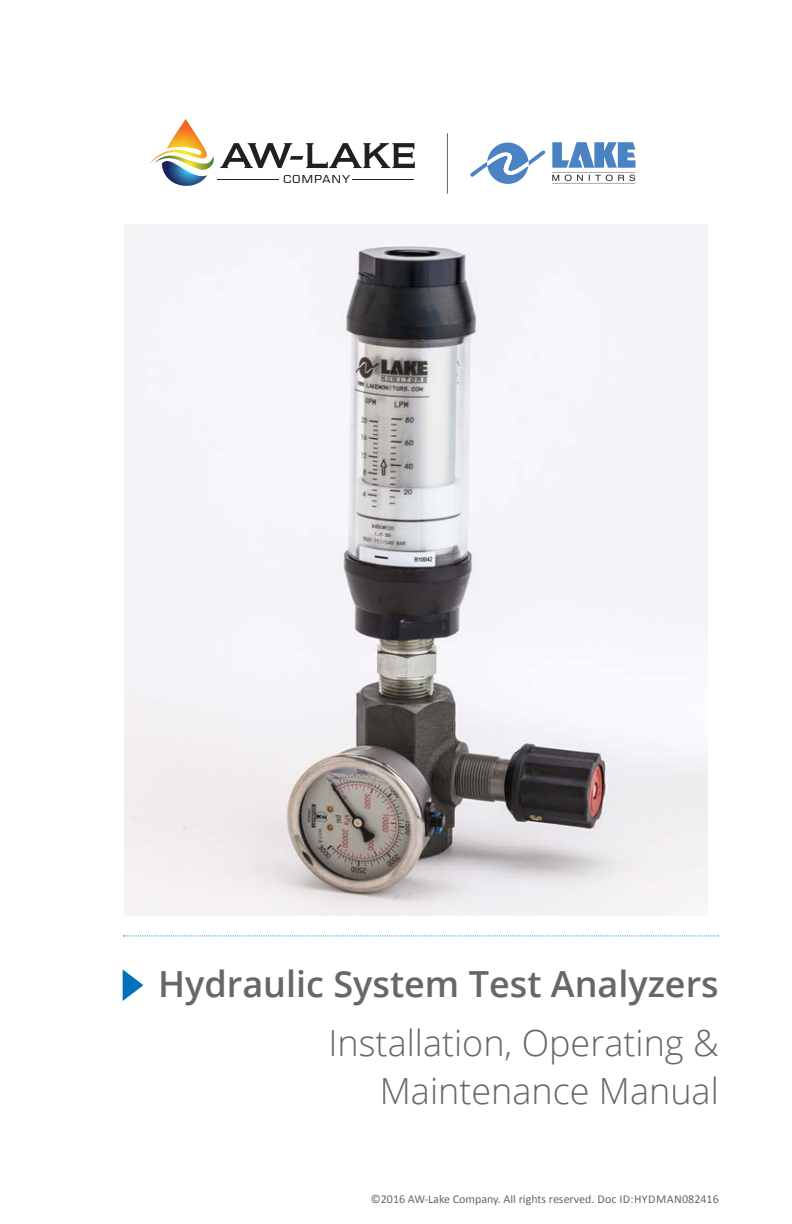
<style>
.page{position:relative;width:792px;height:1224px;background:#fff}
.page>*{position:absolute;margin:0;border:0;box-sizing:border-box;transform-origin:0 0}
.t1{font:300 36px/48px "Open Sans";color:#67676a;text-align:right}
.t2{font:600 36px "Open Sans";color:#67676a}
.Part_Number_Guide_He{font:12px "Calibri";color:#67676a}
.t3{font:10.6px "Eurostile";letter-spacing:.12em;color:#040503;scale:1.1 1}
</style>
<div class="page">
<svg style="left:552px;top:175px;width:7px;height:6px"></svg>
<svg style="left:565px;top:175px;width:18px;height:6px"></svg>
<svg style="left:589px;top:175px;width:46px;height:6px"></svg>
<svg style="left:470px;top:143px;width:76px;height:41px"></svg>
<svg style="left:552px;top:142px;width:84px;height:26px"></svg>
<hr style="left:552px;top:172px;width:83px;height:1px;background:#a8a9ad">
<hr style="left:552px;top:183px;width:83px;height:1px;background:#a8a9ad">
<svg style="left:149px;top:119px;width:266px;height:67px"></svg>
<hr style="left:217px;top:179px;width:62px;height:1px;background:#211e1e">
<hr style="left:353px;top:179px;width:61px;height:1px;background:#211e1e">
<hr style="left:447px;top:133px;width:1px;height:61px;background:#67676a">
<svg style="left:123px;top:935px;width:595px;height:1px"></svg>
<svg style="left:123px;top:969px;width:20px;height:32px"></svg>
<img style="left:125px;top:224px;width:583px;height:691px">
<p class="t3" style="left:283px;top:173px;width:62px">COMPANY</p>
<p class="t2" style="left:158px;top:959px;width:562px">Hydraulic System Test Analyzers</p>
<p class="t1" style="left:329px;top:1018px;width:392px">Installation, Operating &amp;<br>Maintenance Manual</p>
<p class="Part_Number_Guide_He" style="left:371px;top:1191px;width:349px">©2016 AW-Lake Company. All rights reserved. Doc ID:HYDMAN082416</p>
</div>
